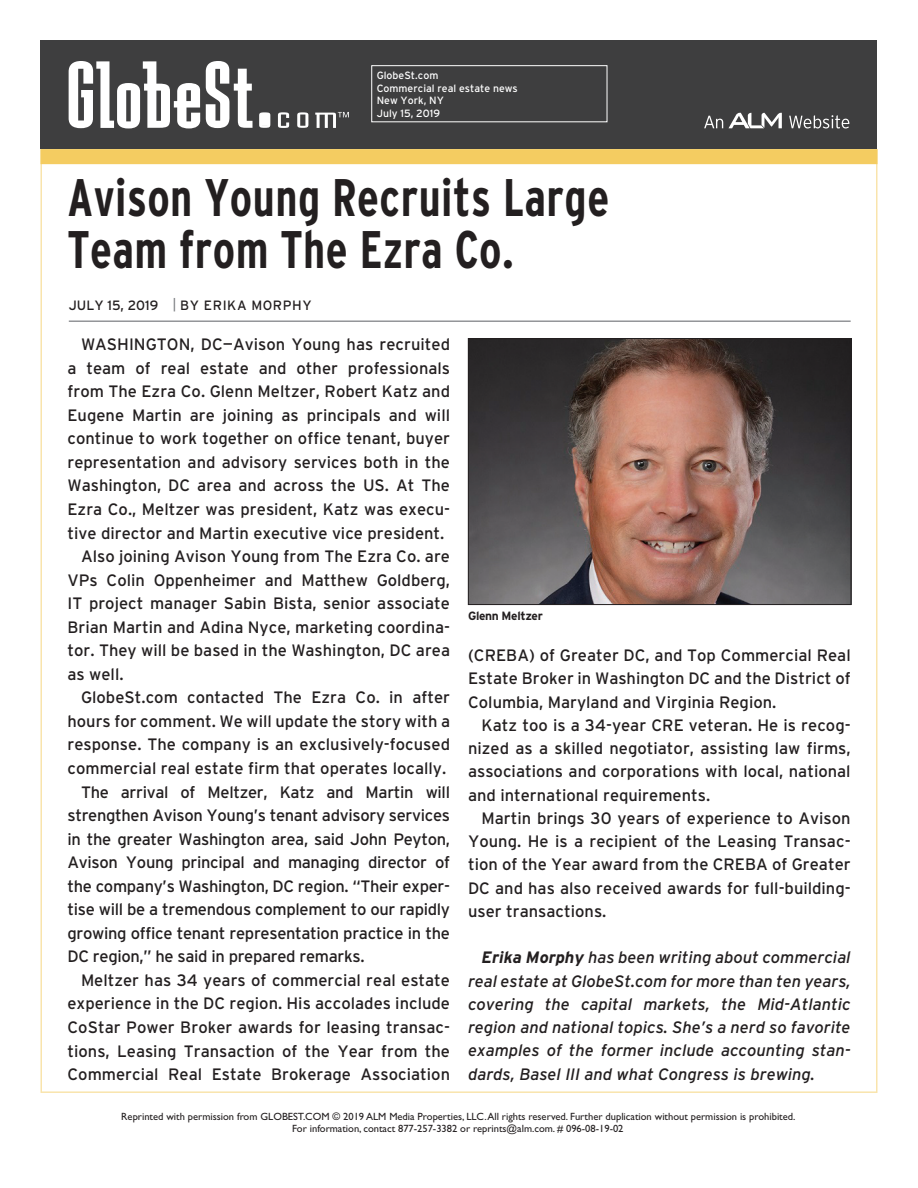
<style>
.page{position:relative;width:918px;height:1188px;background:#fff}
.page>*{position:absolute;margin:0;border:0;box-sizing:border-box;transform-origin:0 0}
.t1{font:700 condensed 52.8px/52.5px "Interstate";letter-spacing:.01em;color:#231f20;scale:.91 1}
.t2{font:16.5px/23.2px "Interstate";color:#231f20;text-align:justify}
.t3{font:16.5px "Interstate";letter-spacing:-.02em;color:#231f20}
.t4{font:italic 16.5px/23.2px "Interstate";color:#231f20;text-align:justify}
.t5{font:13.5px "Interstate";color:#231f20}
.t6{font:700 12px "Interstate";letter-spacing:-.03em;color:#231f20}
.t7{font:10.5px/12px "Gill Sans Std";color:#231f20;text-align:center}
.t8{font:10.5px/12.6px "Interstate";color:#fff}
.s1{font-weight:700}
</style>
<div class="page">
<div style="left:40px;top:40px;width:838px;height:109px;background:#3e3e3f"></div>
<svg style="left:206px;top:61px;width:47px;height:67px"></svg>
<svg style="left:278px;top:112px;width:11px;height:16px"></svg>
<svg style="left:297px;top:112px;width:11px;height:16px"></svg>
<svg style="left:259px;top:112px;width:11px;height:16px"></svg>
<svg style="left:69px;top:61px;width:131px;height:67px"></svg>
<svg style="left:315px;top:112px;width:34px;height:16px"></svg>
<div style="left:40px;top:149px;width:838px;height:15px;background:#f4cc61"></div>
<svg style="left:704px;top:116px;width:19px;height:12px"></svg>
<svg style="left:789px;top:115px;width:60px;height:13px"></svg>
<svg style="left:729px;top:113px;width:53px;height:15px"></svg>
<hr style="left:69px;top:320px;width:782px;height:2px;background:#939598">
<svg style="left:174px;top:298px;width:1px;height:13px"></svg>
<div style="left:371px;top:65px;width:236px;height:57px;border:1px solid #fff"></div>
<img style="left:470px;top:340px;width:379px;height:263px">
<div style="left:468px;top:338px;width:383px;height:267px;border:1px solid #231f20"></div>
<p class="t8" style="left:377px;top:69px;width:143px">GlobeSt.com<br>Commercial real estate news<br>New York, NY<br>July 15, 2019</p>
<h1 class="t1" style="left:68px;top:171px;width:597px">Avison Young Recruits Large<br>Team from The Ezra Co.</h1>
<p class="t5" style="left:69px;top:298px;width:18px">July</p>
<p class="t5" style="left:107px;top:298px;width:52px">15, 2019</p>
<p class="t5" style="left:180px;top:298px;width:42px">By Erika</p>
<p class="t5" style="left:251px;top:298px;width:22px">Morphy</p>
<p class="t2" style="left:81px;top:333px;width:371px">WASHINGTON, DC—Avison Young has recruited</p>
<p class="t2" style="left:68px;top:356px;width:384px">a team of real estate and other professionals</p>
<p class="t2" style="left:68px;top:380px;width:384px">from The Ezra Co. Glenn Meltzer, Robert Katz and</p>
<p class="t2" style="left:68px;top:403px;width:384px">Eugene Martin are joining as principals and will</p>
<p class="t2" style="left:68px;top:427px;width:384px">continue to work together on office tenant, buyer</p>
<p class="t2" style="left:68px;top:450px;width:384px">representation and advisory services both in the</p>
<p class="t2" style="left:68px;top:474px;width:384px">Washington, DC area and across the US. At The</p>
<p class="t2" style="left:68px;top:497px;width:384px">Ezra Co., Meltzer was president, Katz was execu-</p>
<p class="t2" style="left:68px;top:521px;width:378px">tive director and Martin executive vice president.</p>
<p class="t2" style="left:81px;top:544px;width:371px">Also joining Avison Young from The Ezra Co. are</p>
<p class="t2" style="left:68px;top:568px;width:384px">VPs Colin Oppenheimer and Matthew Goldberg,</p>
<p class="t2" style="left:68px;top:592px;width:384px">IT project manager Sabin Bista, senior associate</p>
<p class="t2" style="left:68px;top:615px;width:384px">Brian Martin and Adina Nyce, marketing coordina-</p>
<p class="t2" style="left:68px;top:639px;width:384px">tor. They will be based in the Washington, DC area</p>
<p class="t2" style="left:68px;top:662px;width:58px">as well.</p>
<p class="t2" style="left:81px;top:686px;width:371px">GlobeSt.com contacted The Ezra Co. in after</p>
<p class="t2" style="left:68px;top:709px;width:384px">hours for comment. We will update the story with a</p>
<p class="t2" style="left:68px;top:733px;width:384px">response. The company is an exclusively-focused</p>
<p class="t2" style="left:68px;top:756px;width:380px">commercial real estate firm that operates locally.</p>
<p class="t3" style="left:81px;top:782px;width:371px">The arrival of Meltzer, Katz and Martin will</p>
<p class="t3" style="left:68px;top:806px;width:384px">strengthen Avison Young’s tenant advisory services</p>
<p class="t3" style="left:68px;top:830px;width:384px">in the greater Washington area, said John Peyton,</p>
<p class="t3" style="left:68px;top:853px;width:384px">Avison Young principal and managing director of</p>
<p class="t3" style="left:68px;top:877px;width:384px">the company’s Washington, DC region. “Their exper-</p>
<p class="t3" style="left:68px;top:900px;width:384px">tise will be a tremendous complement to our rapidly</p>
<p class="t3" style="left:68px;top:924px;width:384px">growing office tenant representation practice in the</p>
<p class="t3" style="left:68px;top:947px;width:299px">DC region,” he said in prepared remarks.</p>
<p class="t2" style="left:81px;top:968px;width:371px">Meltzer has 34 years of commercial real estate</p>
<p class="t2" style="left:68px;top:992px;width:384px">experience in the DC region. His accolades include</p>
<p class="t2" style="left:68px;top:1015px;width:384px">CoStar Power Broker awards for leasing transac-</p>
<p class="t2" style="left:68px;top:1039px;width:384px">tions, Leasing Transaction of the Year from the</p>
<p class="t2" style="left:68px;top:1062px;width:384px">Commercial Real Estate Brokerage Association</p>
<p class="t6" style="left:468px;top:609px;width:76px">Glenn Meltzer</p>
<p class="t2" style="left:468px;top:644px;width:384px">(CREBA) of Greater DC, and Top Commercial Real Estate Broker in Washington DC and the District of Columbia, Maryland and Virginia Region.</p>
<p class="t2" style="left:468px;top:713px;width:384px;text-indent:13px">Katz too is a 34-year CRE veteran. He is recog&shy;nized as a skilled negotiator, assisting law firms, associations and corporations with local, national and international requirements.</p>
<p class="t2" style="left:468px;top:806px;width:384px;text-indent:13px">Martin brings 30 years of experience to Avison Young. He is a recipient of the Leasing Transac&shy;tion of the Year award from the CREBA of Greater DC and has also received awards for full-building&shy;user transactions.</p>
<p class="t4" style="left:468px;top:946px;width:384px;text-indent:13px"><span class="s1">Erika Morphy</span> has been writing about commercial real estate at GlobeSt.com for more than ten years, covering the capital markets, the Mid-Atlantic region and national topics. She’s a nerd so favorite examples of the former include accounting stan&shy;dards, Basel III and what Congress is brewing.</p>
<p class="t7" style="left:121px;top:1111px;width:676px">Reprinted with permission from GLOBEST.COM © 2019 ALM Media Properties, LLC. All rights reserved. Further duplication without permission is prohibited.<br>For information, contact 877-257-3382 or reprints@alm.com. # 096-08-19-02</p>
</div>
